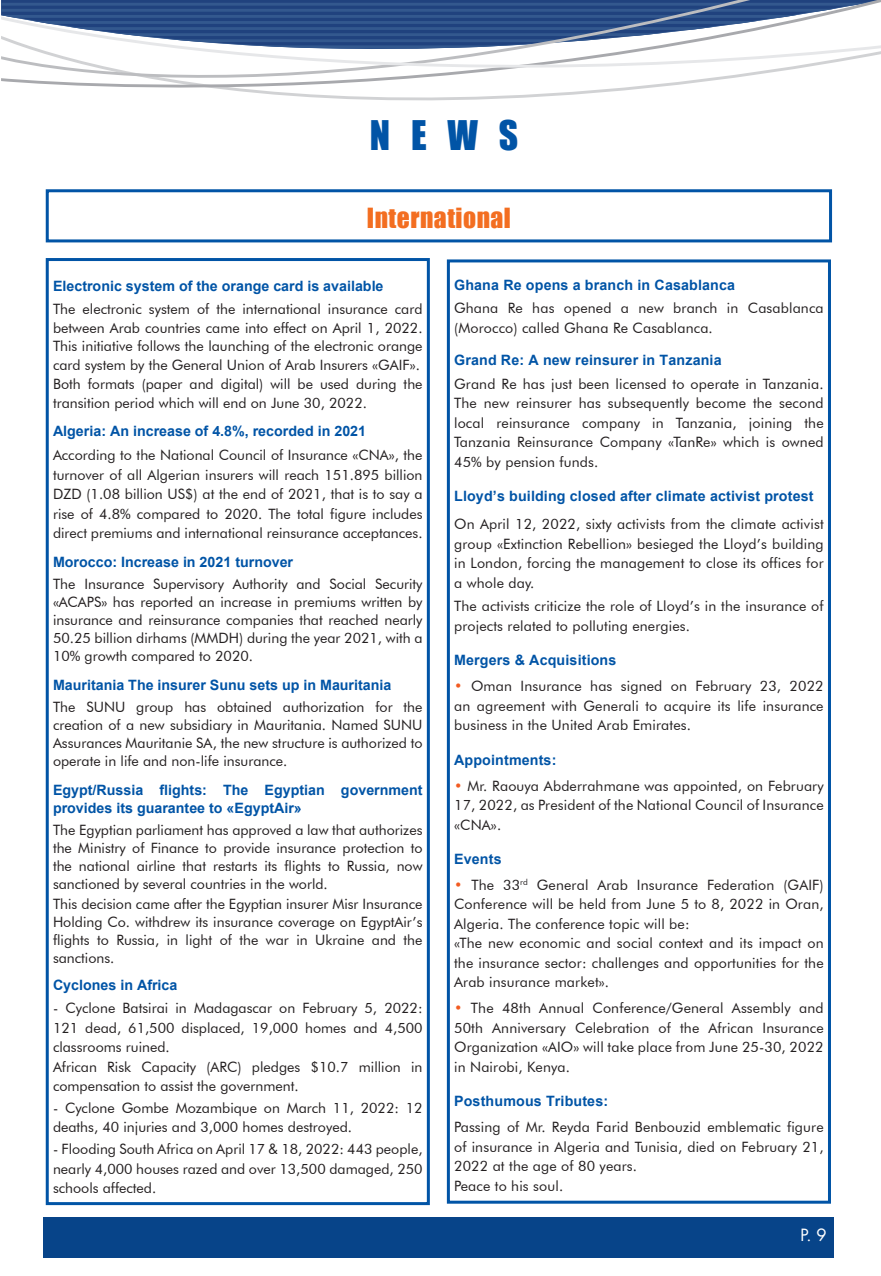
<style>
.page{position:relative;width:881px;height:1276px;background:#fff}
.page>*{position:absolute;margin:0;border:0;box-sizing:border-box;transform-origin:0 0}
.t1{font:37.5px "Impact";color:#0154a6}
.t2{font:25.5px "Impact";letter-spacing:.02em;color:#f36e21}
.t3{font:16.5px "Futura LT";color:#fff}
.t4{font:14.25px/19.5px "Futura BT";color:#231f20;text-align:justify}
.t5{font:700 14.25px/18px "Arial";color:#0154a6}
.s1{color:#f25b21}
</style>
<div class="page">
<div style="left:44px;top:1217px;width:789px;height:41px;background:#074489"></div>
<svg style="left:1px;top:0;width:837px;height:10px"></svg>
<svg style="left:1px;top:10px;width:879px;height:91px"></svg>
<div style="left:446px;top:259px;width:384px;height:944px;border:3px solid #0154a6"></div>
<div style="left:46px;top:189px;width:785px;height:53px;border:3px solid #0154a6"></div>
<div style="left:46px;top:258px;width:383px;height:947px;border:3px solid #0154a6"></div>
<h1 class="t1" style="left:369px;top:106px;width:150px">N E W S</h1>
<h2 class="t2" style="left:367px;top:198px;width:145px">International</h2>
<p class="t5" style="left:53px;top:277px;width:332px">Electronic system of the orange card is available</p>
<p class="t4" style="left:53px;top:299px;width:371px;line-height:18.8px;text-align:left">The electronic system of the international insurance card between Arab countries came into effect on April 1, 2022.<br>This initiative follows the launching of the electronic orange card system by the General Union of Arab Insurers «GAIF».<br>Both formats (paper and digital) will be used during the transition period which will end on June 30, 2022.</p>
<p class="t5" style="left:53px;top:422px;width:314px">Algeria: An increase of 4.8%, recorded in 2021</p>
<p class="t4" style="left:53px;top:445px;width:371px">According to the National Council of Insurance «CNA», the turnover of all Algerian insurers will reach 151.895 billion DZD (1.08 billion US$) at the end of 2021, that is to say a rise of 4.8% compared to 2020. The total figure includes direct premiums and international reinsurance acceptances.</p>
<p class="t5" style="left:53px;top:553px;width:241px">Morocco: Increase in 2021 turnover</p>
<p class="t4" style="left:53px;top:575px;width:371px;line-height:18px">The Insurance Supervisory Authority and Social Security «ACAPS» has reported an increase in premiums written by insurance and reinsurance companies that reached nearly 50.25 billion dirhams (MMDH) during the year 2021, with a 10% growth compared to 2020.</p>
<p class="t5" style="left:53px;top:676px;width:340px">Mauritania The insurer Sunu sets up in Mauritania</p>
<p class="t4" style="left:53px;top:698px;width:371px;line-height:18px">The SUNU group has obtained authorization for the creation of a new subsidiary in Mauritania. Named SUNU Assurances Mauritanie SA, the new structure is authorized to operate in life and non-life insurance.</p>
<p class="t5" style="left:53px;top:781px;width:371px">Egypt/Russia flights: The Egyptian government provides its guarantee to «EgyptAir»</p>
<p class="t4" style="left:53px;top:820px;width:371px;line-height:18px">The Egyptian parliament has approved a law that authorizes the Ministry of Finance to provide insurance protection to the national airline that restarts its flights to Russia, now sanctioned by several countries in the world.</p>
<p class="t4" style="left:53px;top:895px;width:371px;line-height:18px">This decision came after the Egyptian insurer Misr Insurance Holding Co. withdrew its insurance coverage on EgyptAir’s flights to Russia, in light of the war in Ukraine and the sanctions.</p>
<p class="t5" style="left:53px;top:975px;width:126px">Cyclones in Africa</p>
<p class="t4" style="left:53px;top:998px;width:371px;text-align:left">- Cyclone Batsirai in Madagascar on February 5, 2022:<br>121 dead, 61,500 displaced, 19,000 homes and 4,500 classrooms ruined.<br>African Risk Capacity (ARC) pledges $10.7 million in compensation to assist the government.</p>
<p class="t4" style="left:53px;top:1098px;width:371px">- Cyclone Gombe Mozambique on March 11, 2022: 12 deaths, 40 injuries and 3,000 homes destroyed.</p>
<p class="t4" style="left:53px;top:1139px;width:371px">- Flooding South Africa on April 17 &amp; 18, 2022: 443 people, nearly 4,000 houses razed and over 13,500 damaged, 250 schools affected.</p>
<p class="t5" style="left:454px;top:276px;width:282px">Ghana Re opens a branch in Casablanca</p>
<p class="t4" style="left:454px;top:298px;width:371px">Ghana Re has opened a new branch in Casablanca (Morocco) called Ghana Re Casablanca.</p>
<p class="t5" style="left:454px;top:351px;width:269px">Grand Re: A new reinsurer in Tanzania</p>
<p class="t4" style="left:454px;top:374px;width:371px">Grand Re has just been licensed to operate in Tanzania.<br>The new reinsurer has subsequently become the second local reinsurance company in Tanzania, joining the Tanzania Reinsurance Company «TanRe» which is owned 45% by pension funds.</p>
<p class="t5" style="left:454px;top:487px;width:361px">Lloyd’s building closed after climate activist protest</p>
<p class="t4" style="left:454px;top:514px;width:371px">On April 12, 2022, sixty activists from the climate activist group «Extinction Rebellion» besieged the Lloyd’s building in London, forcing the management to close its offices for a whole day.</p>
<p class="t4" style="left:454px;top:596px;width:371px">The activists criticize the role of Lloyd’s in the insurance of projects related to polluting energies.</p>
<p class="t5" style="left:454px;top:651px;width:164px">Mergers &amp; Acquisitions</p>
<p class="t4" style="left:454px;top:676px;width:371px"><span class="s1">•</span> Oman Insurance has signed on February 23, 2022 an agreement with Generali to acquire its life insurance business in the United Arab Emirates.</p>
<p class="t5" style="left:454px;top:751px;width:104px">Appointments:</p>
<p class="t4" style="left:454px;top:775px;width:371px"><span class="s1">•</span> Mr. Raouya Abderrahmane was appointed, on February 17, 2022, as President of the National Council of Insurance «CNA».</p>
<p class="t5" style="left:454px;top:850px;width:49px">Events</p>
<p class="t4" style="left:454px;top:875px;width:371px;text-align:left"><span class="s1">•</span> The 33<sup>rd</sup> General Arab Insurance Federation (GAIF)<br>Conference will be held from June 5 to 8, 2022 in Oran, Algeria. The conference topic will be:<br>«The new economic and social context and its impact on the insurance sector: challenges and opportunities for the Arab insurance market».</p>
<p class="t4" style="left:454px;top:998px;width:371px"><span class="s1">•</span> The 48th Annual Conference/General Assembly and 50th Anniversary Celebration of the African Insurance Organization «AIO» will take place from June 25-30, 2022 in Nairobi, Kenya.</p>
<p class="t5" style="left:454px;top:1092px;width:155px">Posthumous Tributes:</p>
<p class="t4" style="left:454px;top:1117px;width:371px;text-align:left">Passing of Mr. Reyda Farid Benbouzid emblematic figure of insurance in Algeria and Tunisia, died on February 21, 2022 at the age of 80 years.<br>Peace to his soul.</p>
<p class="t3" style="left:800px;top:1224px;width:28px">P. 9</p>
</div>
